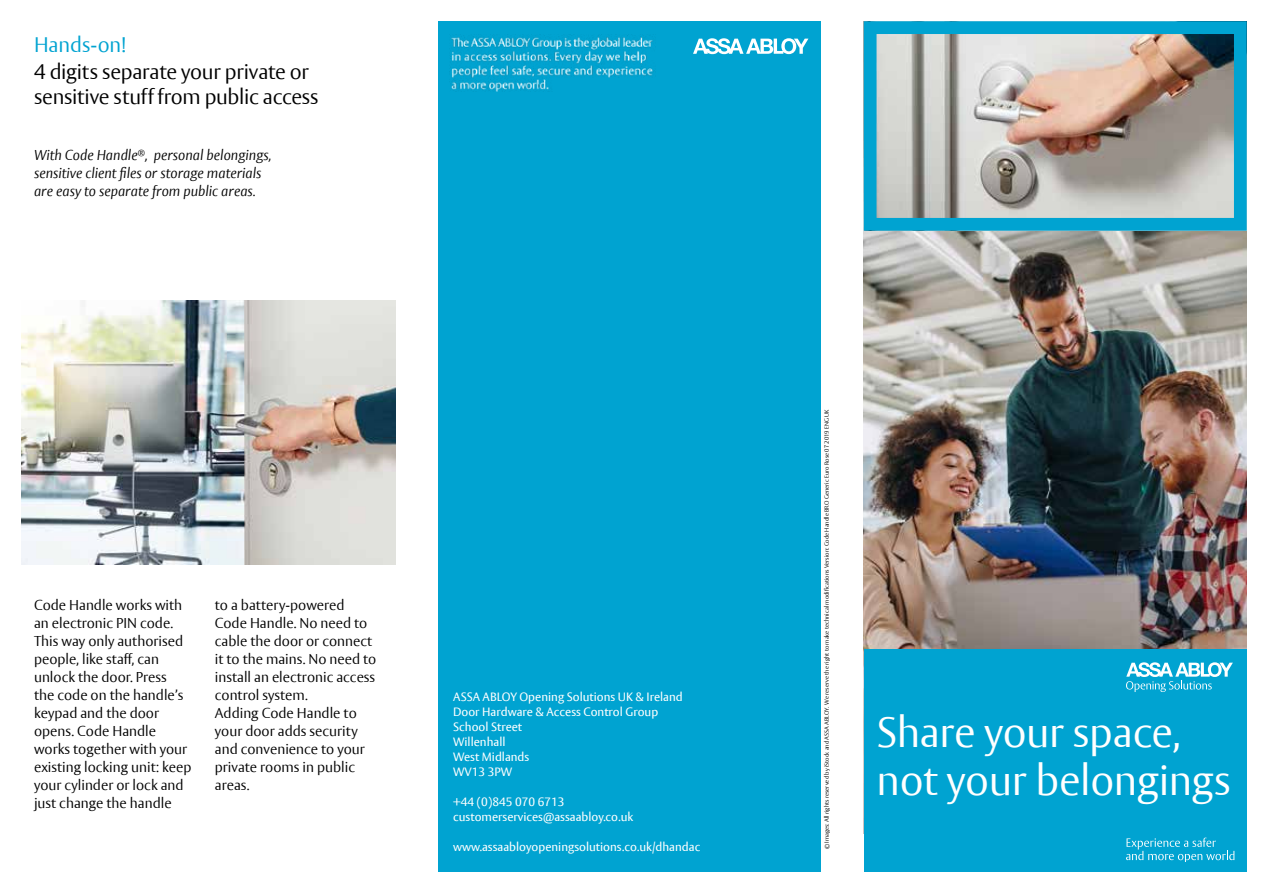
<style>
.page{position:relative;width:1268px;height:893px;background:#fff}
.page>*{position:absolute;margin:0;border:0;box-sizing:border-box;transform-origin:0 0}
.t1{font:300 42px/48px "ASSA Vesta";letter-spacing:-.01em;color:#fff}
.t2{font:300 21px/24.8px "ASSA Vesta";letter-spacing:-.015em;color:#000}
.t3{font:300 21px "ASSA Vesta";letter-spacing:-.005em;color:#00a3d1}
.t4{font:300 14.25px/18px "ASSA Vesta";color:#000}
.t5{font:italic 300 14.25px/18px "ASSA Vesta";color:#000}
.t6{font:12px/15px "ASSA Vesta";color:#fff}
.t7{font:300 6px "ASSA Vesta";color:#000}
</style>
<div class="page">
<img style="left:21px;top:300px;width:374px;height:264px">
<div style="left:438px;top:21px;width:383px;height:851px;background:#00a3d1"></div>
<svg style="left:693px;top:38px;width:115px;height:16px"></svg>
<img style="left:863px;top:231px;width:383px;height:419px">
<div style="left:863px;top:650px;width:383px;height:222px;background:#00a3d1"></div>
<svg style="left:1126px;top:838px;width:108px;height:23px"></svg>
<img style="left:877px;top:35px;width:355px;height:182px">
<div style="left:863px;top:21px;width:383px;height:210px;border:13px solid #00a3d1"></div>
<svg style="left:1126px;top:662px;width:106px;height:30px"></svg>
<img style="left:449px;top:35px;width:204px;height:56px">
<h2 class="t3" style="left:34px;top:36px;width:94px">Hands-on!</h2>
<h2 class="t2" style="left:34px;top:61px;width:286px">4 digits separate your private or sensitive stuff from public access</h2>
<p class="t5" style="left:34px;top:147px;width:239px">With Code Handle<sup>®</sup>, personal belongings, sensitive client files or storage materials are easy to separate from public areas.</p>
<p class="t4" style="left:34px;top:597px;width:159px">Code Handle works with an electronic PIN code.<br>This way only authorised people, like staff, can unlock the door. Press<br>the code on the handle’s keypad and the door opens. Code Handle works together with your existing locking unit: keep your cylinder or lock and just change the handle</p>
<p class="t4" style="left:215px;top:597px;width:163px">to a battery-powered<br>Code Handle. No need to cable the door or connect it to the mains. No need to install an electronic access control system.<br>Adding Code Handle to your door adds security and convenience to your private rooms in public areas.</p>
<p class="t6" style="left:453px;top:690px;width:231px">ASSA ABLOY Opening Solutions UK &amp; Ireland<br>Door Hardware &amp; Access Control Group<br>School Street<br>Willenhall<br>West Midlands<br>WV13 3PW</p>
<p class="t6" style="left:453px;top:795px;width:182px">+44 (0)845 070 6713 customerservices@assaabloy.co.uk</p>
<p class="t6" style="left:453px;top:840px;width:249px">www.assaabloyopeningsolutions.co.uk/dhandac</p>
<p class="t7" style="left:823px;top:849px;width:442px;rotate:-90deg">© Images: All rights reserved by iStock and ASSA ABLOY. We reserve the right to make technical modifications Version: Code Handle BRO Generic Euro Rose 07 2019 ENG UK</p>
<h1 class="t1" style="left:876px;top:712px;width:356px">Share your space, not your belongings</h1>
</div>
